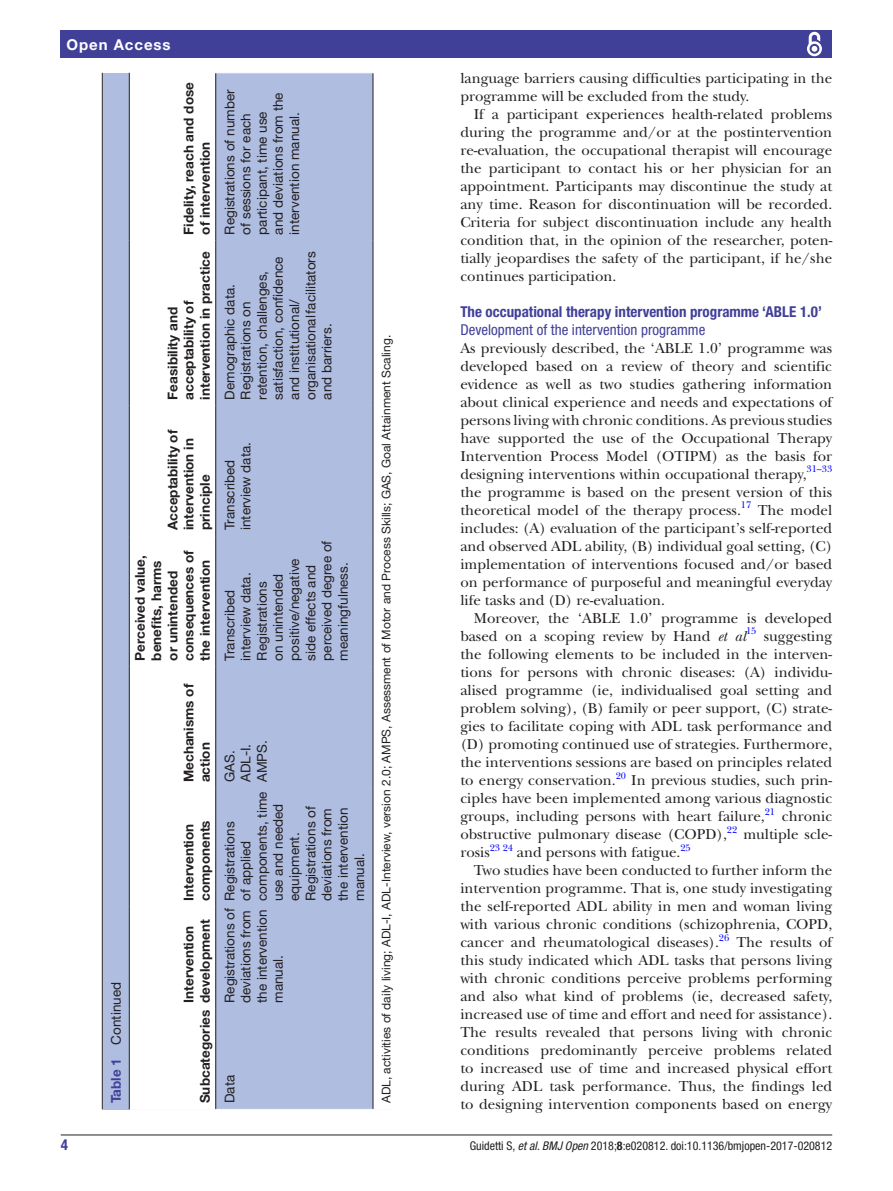
<style>
.page{position:relative;width:893px;height:1191px;background:#fff}
.page>*{position:absolute;margin:0;border:0;box-sizing:border-box;transform-origin:0 0}
.t1{font:15px/18px "New Baskerville";color:#231f20;text-align:justify}
.t2{font:700 condensed 15px "Helvetica Neue LT Std";color:#414099}
.t3{font:condensed 15px "Helvetica Neue LT Std";color:#414099}
.t4{font:700 15px "Helvetica Neue LT Std";letter-spacing:.065em;color:#fff}
.t5{font:13.5px/16.2px "Helvetica Neue LT Std";color:#231f20}
.t6{font:700 13.5px/16.2px "Helvetica Neue LT Std";color:#231f20}
.t7{font:700 13.5px "Helvetica Neue LT Std";color:#414099}
.t8{font:12px "Helvetica Neue LT Std";color:#231f20}
.t9{font:condensed 12px "Helvetica Neue LT Std";color:#231f20}
.t10{font:9.9px "New Baskerville";color:#00f}
.s1{font-style:italic}
.s2{font-weight:700}
</style>
<div class="page">
<hr style="left:61px;top:1134px;width:771px;height:1px;background:#231f20">
<div style="left:61px;top:31px;width:771px;height:27px;background:#414099"></div>
<svg style="left:807px;top:31px;width:15px;height:26px"></svg>
<div style="left:121px;top:73px;width:270px;height:1036px;background:#afbde1"></div>
<div style="left:130px;top:73px;width:260px;height:1036px;background:#fff"></div>
<svg style="left:216px;top:73px;width:157px;height:1036px"></svg>
<hr style="left:129px;top:1008px;width:1px;height:101px;background:#231f20">
<hr style="left:215px;top:1008px;width:1px;height:101px;background:#231f20">
<hr style="left:129px;top:906px;width:1px;height:102px;background:#231f20">
<hr style="left:215px;top:906px;width:1px;height:102px;background:#231f20">
<hr style="left:129px;top:788px;width:1px;height:118px;background:#231f20">
<hr style="left:215px;top:788px;width:1px;height:118px;background:#231f20">
<hr style="left:129px;top:666px;width:1px;height:122px;background:#231f20">
<hr style="left:215px;top:666px;width:1px;height:122px;background:#231f20">
<hr style="left:129px;top:536px;width:1px;height:130px;background:#231f20">
<hr style="left:215px;top:536px;width:1px;height:130px;background:#231f20">
<hr style="left:129px;top:405px;width:1px;height:131px;background:#231f20">
<hr style="left:215px;top:405px;width:1px;height:131px;background:#231f20">
<hr style="left:129px;top:240px;width:1px;height:165px;background:#231f20">
<hr style="left:215px;top:240px;width:1px;height:165px;background:#231f20">
<hr style="left:129px;top:73px;width:1px;height:167px;background:#231f20">
<hr style="left:215px;top:73px;width:1px;height:167px;background:#231f20">
<hr style="left:373px;top:906px;width:1px;height:102px;background:#231f20">
<hr style="left:373px;top:788px;width:1px;height:118px;background:#231f20">
<hr style="left:373px;top:666px;width:1px;height:122px;background:#231f20">
<hr style="left:373px;top:536px;width:1px;height:130px;background:#231f20">
<hr style="left:373px;top:405px;width:1px;height:131px;background:#231f20">
<hr style="left:373px;top:240px;width:1px;height:165px;background:#231f20">
<hr style="left:373px;top:1008px;width:1px;height:101px;background:#231f20">
<hr style="left:373px;top:73px;width:1px;height:167px;background:#231f20">
<hr style="left:390px;top:73px;width:1px;height:1036px;background:#fff">
<div style="left:103px;top:73px;width:18px;height:1036px;background:#afbde1"></div>
<hr style="left:102px;top:73px;width:1px;height:1036px;background:#231f20">
<p class="t4" style="left:66px;top:35px;width:106px">Open Access</p>
<p class="t6" style="left:180px;top:234px;width:154px;rotate:-90deg">Fidelity, reach and dose of intervention</p>
<p class="t6" style="left:164px;top:399px;width:150px;rotate:-90deg">Feasibility and acceptability of intervention in practice</p>
<p class="t5" style="left:221px;top:234px;width:146px;rotate:-90deg">Registrations of number of sessions for each participant, time use and deviations from the intervention manual.</p>
<p class="t5" style="left:221px;top:399px;width:150px;rotate:-90deg">Demographic data.<br>Registrations on retention, challenges, satisfaction, confidence and institutional/ organisationalfacilitators and barriers.</p>
<p class="t5" style="left:108px;top:1044px;width:64px;rotate:-90deg">Continued</p>
<p class="t7" style="left:108px;top:1103px;width:47px;rotate:-90deg">Table 1</p>
<p class="t6" style="left:164px;top:530px;width:102px;rotate:-90deg">Acceptability of intervention in principle</p>
<p class="t6" style="left:132px;top:660px;width:112px;rotate:-90deg">Perceived value, benefits, harms or unintended consequences of the intervention</p>
<p class="t6" style="left:180px;top:782px;width:100px;rotate:-90deg">Mechanisms of action</p>
<p class="t6" style="left:180px;top:900px;width:82px;rotate:-90deg">Intervention components</p>
<p class="t6" style="left:180px;top:1002px;width:85px;rotate:-90deg">Intervention development</p>
<p class="t6" style="left:197px;top:1103px;width:95px;rotate:-90deg">Subcategories</p>
<p class="t5" style="left:221px;top:530px;width:89px;rotate:-90deg">Transcribed interview data.</p>
<p class="t5" style="left:221px;top:660px;width:122px;rotate:-90deg">Transcribed interview data.<br>Registrations<br>on unintended positive/negative side effects and perceived degree of meaningfulness.</p>
<p class="t5" style="left:221px;top:782px;width:43px;rotate:-90deg">GAS.<br>ADL-I.<br>AMPS.</p>
<p class="t5" style="left:221px;top:900px;width:111px;rotate:-90deg">Registrations<br>of applied components, time use and needed equipment.<br>Registrations of deviations from the intervention manual.</p>
<p class="t5" style="left:221px;top:1002px;width:96px;rotate:-90deg">Registrations of deviations from the intervention manual.</p>
<p class="t5" style="left:221px;top:1103px;width:30px;rotate:-90deg">Data</p>
<p class="t8" style="left:379px;top:1103px;width:769px;rotate:-90deg">ADL, activities of daily living; ADL-I, ADL-Interview, version 2.0; AMPS, Assessment of Motor and Process Skills; GAS, Goal Attainment Scaling.</p>
<p class="t1" style="left:460px;top:69px;width:373px">language barriers causing difficulties participating in the programme will be excluded from the study.</p>
<p class="t1" style="left:460px;top:105px;width:373px;text-indent:14px">If a participant experiences health-related problems during the programme and/or at the postintervention re-evaluation, the occupational therapist will encourage the participant to contact his or her physician for an appointment. Participants may discontinue the study at any time. Reason for discontinuation will be recorded.<br>Criteria for subject discontinuation include any health condition that, in the opinion of the researcher, poten&shy;tially jeopardises the safety of the participant, if he/she continues participation.</p>
<p class="t2" style="left:460px;top:303px;width:363px">The occupational therapy intervention programme ‘ABLE 1.0’</p>
<p class="t3" style="left:460px;top:321px;width:247px">Development of the intervention programme</p>
<p class="t1" style="left:460px;top:339px;width:373px">As previously described, the ‘ABLE 1.0’ programme was developed based on a review of theory and scientific evidence as well as two studies gathering information about clinical experience and needs and expectations of persons living with chronic conditions. As previous studies have supported the use of the Occupational Therapy Intervention Process Model (OTIPM) as the basis for designing interventions within occupational therapy,</p>
<p class="t10" style="left:807px;top:463px;width:27px">31–33</p>
<p class="t1" style="left:460px;top:483px;width:373px">the programme is based on the present version of this theoretical model of the therapy process.</p>
<p class="t10" style="left:741px;top:499px;width:12px">17</p>
<p class="t1" style="left:460px;top:501px;width:373px;text-indent:297px">The model includes: (A) evaluation of the participant’s self-reported and observed ADL ability, (B) individual goal setting, (C) implementation of interventions focused and/or based on performance of purposeful and meaningful everyday life tasks and (D) re-evaluation.</p>
<p class="t1" style="left:460px;top:609px;width:373px;text-indent:14px">Moreover, the ‘ABLE 1.0’ programme is developed based on a scoping review by Hand <span class="s1">et al</span></p>
<p class="t10" style="left:746px;top:625px;width:12px">15</p>
<p class="t1" style="left:460px;top:627px;width:373px;text-indent:303px">suggesting the following elements to be included in the interven&shy;tions for persons with chronic diseases: (A) individu&shy;alised programme (ie, individualised goal setting and problem solving), (B) family or peer support, (C) strate&shy;gies to facilitate coping with ADL task performance and (D) promoting continued use of strategies. Furthermore, the interventions sessions are based on principles related to energy conservation.</p>
<p class="t10" style="left:616px;top:769px;width:12px">20</p>
<p class="t1" style="left:460px;top:771px;width:373px;text-indent:171px">In previous studies, such prin&shy;ciples have been implemented among various diagnostic groups, including persons with heart failure,</p>
<p class="t10" style="left:765px;top:805px;width:12px">21</p>
<p class="t1" style="left:782px;top:807px;width:52px">chronic</p>
<p class="t1" style="left:460px;top:825px;width:268px">obstructive pulmonary disease (COPD),</p>
<p class="t10" style="left:727px;top:823px;width:12px">22</p>
<p class="t1" style="left:743px;top:825px;width:90px">multiple scle-</p>
<p class="t1" style="left:460px;top:843px;width:31px">rosis</p>
<p class="t10" style="left:490px;top:841px;width:25px">23 24</p>
<p class="t1" style="left:517px;top:843px;width:165px">and persons with fatigue.</p>
<p class="t10" style="left:680px;top:841px;width:12px">25</p>
<p class="t1" style="left:460px;top:861px;width:373px;text-indent:14px">Two studies have been conducted to further inform the intervention programme. That is, one study investigating the self-reported ADL ability in men and woman living with various chronic conditions (schizophrenia, COPD, cancer and rheumatological diseases).</p>
<p class="t10" style="left:719px;top:931px;width:12px">26</p>
<p class="t1" style="left:460px;top:933px;width:373px;text-indent:276px">The results of this study indicated which ADL tasks that persons living with chronic conditions perceive problems performing and also what kind of problems (ie, decreased safety, increased use of time and effort and need for assistance).<br>The results revealed that persons living with chronic conditions predominantly perceive problems related to increased use of time and increased physical effort during ADL task performance. Thus, the findings led to designing intervention components based on energy</p>
<p class="t2" style="left:61px;top:1135px;width:9px">4</p>
<p class="t9" style="left:470px;top:1138px;width:364px">Guidetti S, <span class="s1">et al</span>. <span class="s1">BMJ Open</span> 2018;<span class="s2">8</span>:e020812. doi:10.1136/bmjopen-2017-020812</p>
</div>
